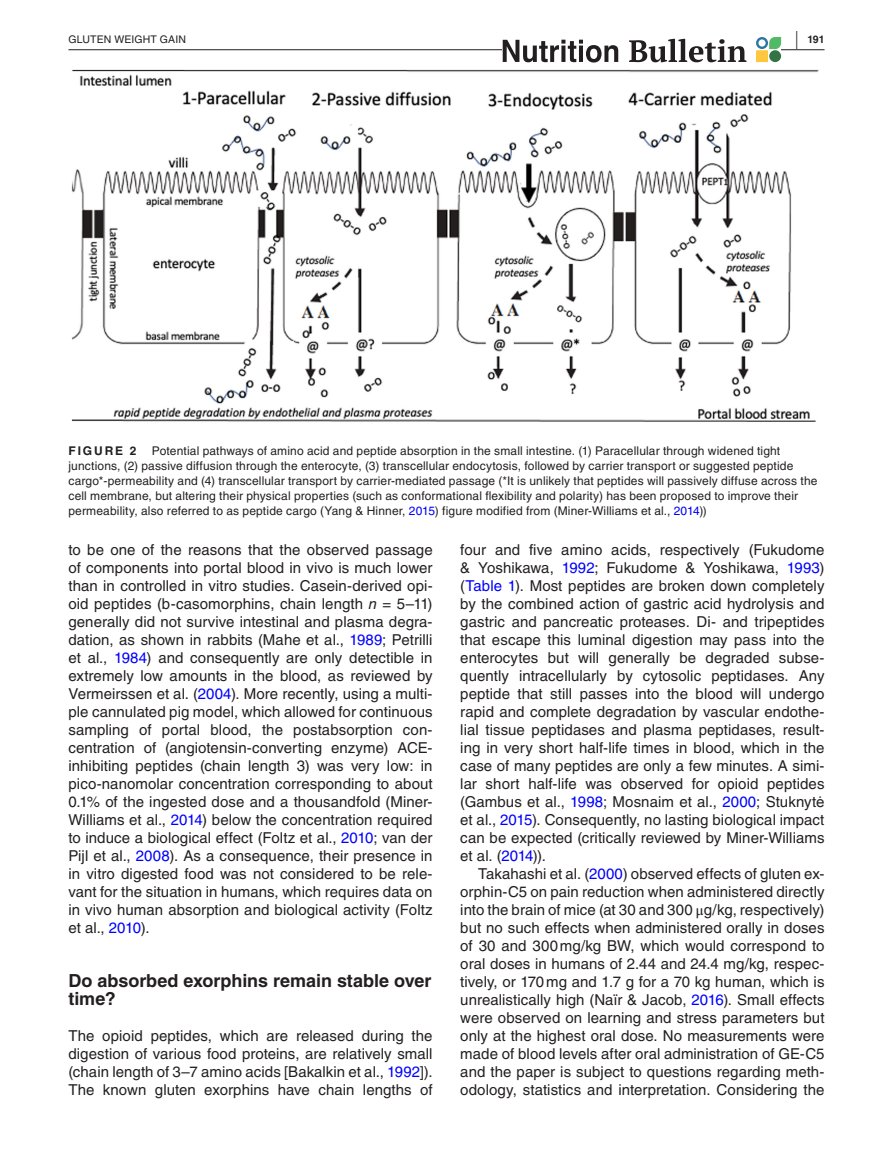
<style>
.page{position:relative;width:893px;height:1174px;background:#fff}
.page>*{position:absolute;margin:0;border:0;box-sizing:border-box;transform-origin:0 0}
.t1{font:700 18px/18px "Helvetica LT Std";color:#231f20}
.t2{font:15px/18px "Helvetica LT Std";letter-spacing:.005em;color:#231f20;text-align:justify}
.t3{font:12px/15px "Helvetica LT Std";letter-spacing:.015em;color:#231f20}
.t4{font:700 12px "Helvetica LT Std";letter-spacing:.155em;color:#231f20}
.t5{font:10.5px "Helvetica LT Std";letter-spacing:.01em;color:#231f20}
.t6{font:700 10.5px "Helvetica LT Std";color:#231f20}
.s1{font-size:18px}
.s2{color:#00f}
.s3{font-style:italic}
.s4{font-family:"Arial Unicode MS"}
.s5{font-family:"STIX"}
</style>
<div class="page">
<hr style="left:68px;top:49px;width:756px;height:1px;background:#231f20">
<div style="left:503px;top:37px;width:278px;height:25px;background:#fff"></div>
<svg style="left:503px;top:40px;width:115px;height:22px"></svg>
<svg style="left:629px;top:39px;width:117px;height:23px"></svg>
<svg style="left:756px;top:37px;width:25px;height:25px"></svg>
<div style="left:769px;top:50px;width:12px;height:12px;background:#347342;border-radius:50%"></div>
<img style="left:71px;top:69px;width:748px;height:353px">
<p class="t5" style="left:68px;top:33px;width:119px">GLUTEN WEIGHT GAIN</p>
<p class="t6" style="left:796px;top:33px;width:30px"><span class="s1">|</span> 191</p>
<p class="t4" style="left:68px;top:443px;width:70px">FIGURE 2</p>
<p class="t3" style="left:68px;top:443px;width:750px;text-indent:84px">Potential pathways of amino acid and peptide absorption in the small intestine. (1) Paracellular through widened tight junctions, (2) passive diffusion through the enterocyte, (3) transcellular endocytosis, followed by carrier transport or suggested peptide cargo*-permeability and (4) transcellular transport by carrier-mediated passage (*It is unlikely that peptides will passively diffuse across the cell membrane, but altering their physical properties (such as conformational flexibility and polarity) has been proposed to improve their permeability, also referred to as peptide cargo (Yang &amp; Hinner, <span class="s2">2015</span>) figure modified from (Miner-Williams et al., <span class="s2">2014</span>))</p>
<p class="t2" style="left:68px;top:541px;width:366px">to be one of the reasons that the observed passage of components into portal blood in vivo is much lower than in controlled in vitro studies. Casein-derived opi&shy;oid peptides (b-casomorphins, chain length <span class="s3">n</span> = 5–11) generally did not survive intestinal and plasma degra&shy;dation, as shown in rabbits (Mahe et al., <span class="s2">1989</span>; Petrilli et al., <span class="s2">1984</span>) and consequently are only detectible in extremely low amounts in the blood, as reviewed by Vermeirssen et al. (<span class="s2">2004</span>). More recently, using a multi&shy;ple cannulated pig model, which allowed for continuous sampling of portal blood, the postabsorption con&shy;centration of (angiotensin-converting enzyme) ACE&shy;inhibiting peptides (chain length 3) was very low: in pico-nanomolar concentration corresponding to about 0.1% of the ingested dose and a thousandfold (Miner-Williams et al., <span class="s2">2014</span>) below the concentration required to induce a biological effect (Foltz et al., <span class="s2">2010</span>; van der Pijl et al., <span class="s2">2008</span>). As a consequence, their presence in in vitro digested food was not considered to be rele&shy;vant for the situation in humans, which requires data on in vivo human absorption and biological activity (Foltz et al., <span class="s2">2010</span>).</p>
<p class="t1" style="left:68px;top:971px;width:364px">Do absorbed exorphins remain stable over time?</p>
<p class="t2" style="left:68px;top:1027px;width:366px">The opioid peptides, which are released during the digestion of various food proteins, are relatively small (chain length of 3–7 amino acids [Bakalkin et al., <span class="s2">1992</span>]).<br>The known gluten exorphins have chain lengths of</p>
<p class="t2" style="left:460px;top:541px;width:366px">four and five amino acids, respectively (Fukudome &amp; Yoshikawa, <span class="s2">1992</span>; Fukudome &amp; Yoshikawa, <span class="s2">1993</span>) (<span class="s2">Table 1</span>). Most peptides are broken down completely by the combined action of gastric acid hydrolysis and gastric and pancreatic proteases. Di- and tripeptides that escape this luminal digestion may pass into the enterocytes but will generally be degraded subse&shy;quently intracellularly by cytosolic peptidases. Any peptide that still passes into the blood will undergo rapid and complete degradation by vascular endothe&shy;lial tissue peptidases and plasma peptidases, result&shy;ing in very short half-life times in blood, which in the case of many peptides are only a few minutes. A simi&shy;lar short half-life was observed for opioid peptides (Gambus et al., <span class="s2">1998</span>; Mosnaim et al., <span class="s2">2000</span>; Stuknyt<span class="s4">ė </span>et al., <span class="s2">2015</span>). Consequently, no lasting biological impact can be expected (critically reviewed by Miner-Williams et al. (<span class="s2">2014</span>)).</p>
<p class="t2" style="left:460px;top:865px;width:366px;text-indent:18px">Takahashi et al. (<span class="s2">2000</span>) observed effects of gluten ex&shy;orphin-C5 on pain reduction when administered directly into the brain of mice (at 30 and 300 <span class="s5">μ</span>g/kg, respectively) but no such effects when administered orally in doses of 30 and 300mg/kg BW, which would correspond to oral doses in humans of 2.44 and 24.4 mg/kg, respec&shy;tively, or 170mg and 1.7 g for a 70 kg human, which is unrealistically high (Naïr &amp; Jacob, <span class="s2">2016</span>). Small effects were observed on learning and stress parameters but only at the highest oral dose. No measurements were made of blood levels after oral administration of GE-C5 and the paper is subject to questions regarding meth&shy;odology, statistics and interpretation. Considering the</p>
</div>
